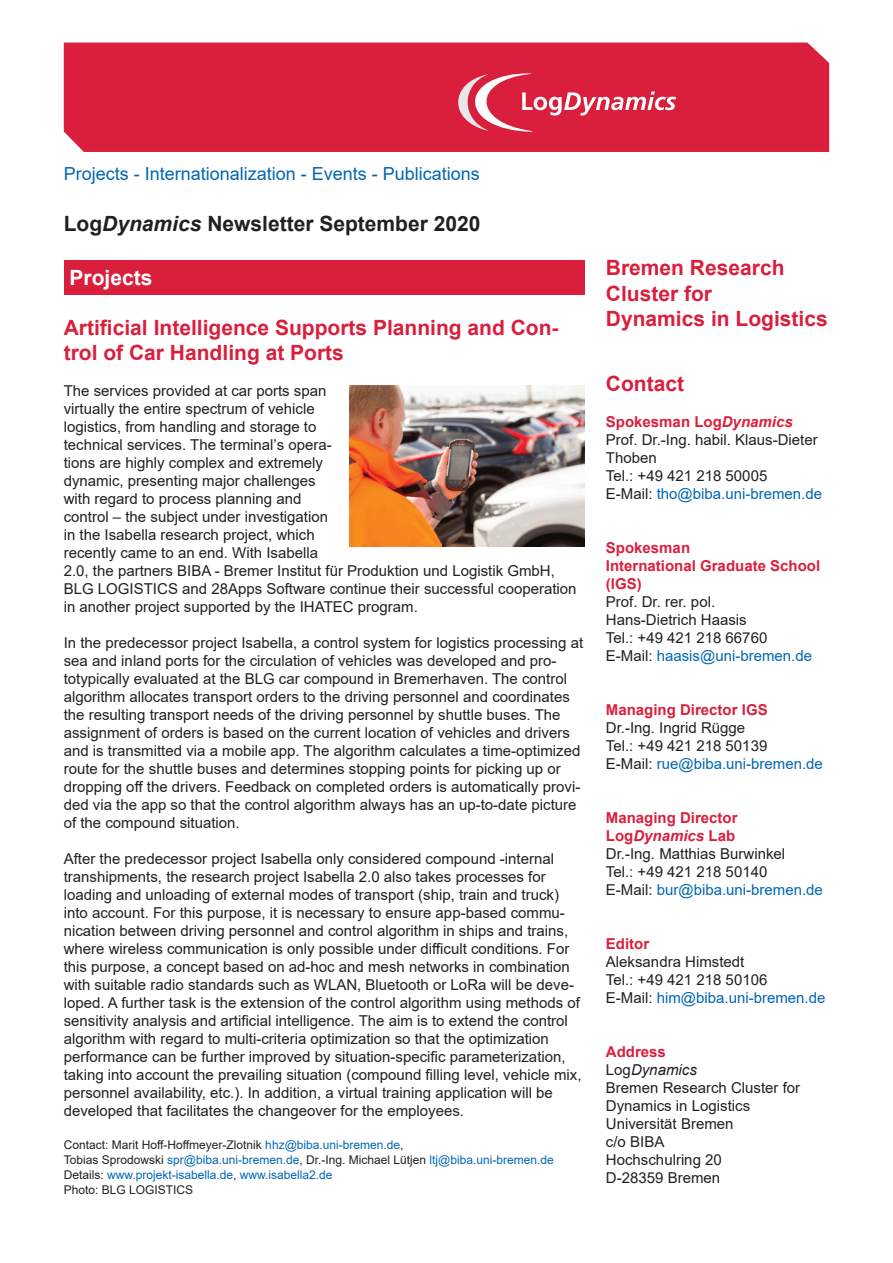
<style>
.page{position:relative;width:893px;height:1263px;background:#fff}
.page>*{position:absolute;margin:0;border:0;box-sizing:border-box;transform-origin:0 0}
.t1{font:700 21px/25.2px "Arial";color:#da1f3d}
.t2{font:700 21px "Arial";color:#231f20}
.t3{font:700 21px "Arial";color:#fff}
.t4{font:18px "Arial";color:#0166b3}
.t5{font:15px/18px "Arial";color:#231f20}
.t6{font:700 15px/18px "Arial";color:#da1f3d}
.t7{font:12px/15px "Arial";color:#0166b3}
.s1{font-style:italic}
.s2{color:#231f20}
.s3{font-weight:700;color:#da1f3d}
.s4{font-weight:700;font-style:italic;color:#da1f3d}
.s5{color:#0166b3}
</style>
<div class="page">
<div style="left:64px;top:260px;width:521px;height:34px;background:#da1f3d"></div>
<div style="left:64px;top:43px;width:765px;height:109px;background:#da1f3d"></div>
<svg style="left:448px;top:73px;width:228px;height:59px;background:#df435c"></svg>
<img style="left:350px;top:385px;width:234px;height:161px">
<p class="t4" style="left:64px;top:161px;width:418px">Projects - Internationalization - Events - Publications</p>
<h1 class="t2" style="left:64px;top:209px;width:418px">Log<span class="s1">Dynamics</span> Newsletter September 2020</h1>
<h1 class="t3" style="left:70px;top:263px;width:84px">Projects</h1>
<h1 class="t1" style="left:64px;top:315px;width:496px">Artificial Intelligence Supports Planning and Con&shy;trol of Car Handling at Ports</h1>
<p class="t5" style="left:64px;top:381px;width:514px">The services provided at car ports span<br>virtually the entire spectrum of vehicle<br>logistics, from handling and storage to<br>technical services. The terminal’s opera-<br>tions are highly complex and extremely<br>dynamic, presenting major challenges<br>with regard to process planning and<br>control – the subject under investigation<br>in the Isabella research project, which<br>recently came to an end. With Isabella<br>2.0, the partners BIBA - Bremer Institut für Produktion und Logistik GmbH, BLG LOGISTICS and 28Apps Software continue their successful cooperation in another project supported by the IHATEC program.</p>
<p class="t5" style="left:64px;top:633px;width:521px">In the predecessor project Isabella, a control system for logistics processing at sea and inland ports for the circulation of vehicles was developed and pro&shy;totypically evaluated at the BLG car compound in Bremerhaven. The control algorithm allocates transport orders to the driving personnel and coordinates the resulting transport needs of the driving personnel by shuttle buses. The assignment of orders is based on the current location of vehicles and drivers and is transmitted via a mobile app. The algorithm calculates a time-optimized route for the shuttle buses and determines stopping points for picking up or dropping off the drivers. Feedback on completed orders is automatically provi&shy;ded via the app so that the control algorithm always has an up-to-date picture of the compound situation.</p>
<p class="t5" style="left:64px;top:849px;width:519px">After the predecessor project Isabella only considered compound -internal transhipments, the research project Isabella 2.0 also takes processes for loading and unloading of external modes of transport (ship, train and truck) into account. For this purpose, it is necessary to ensure app-based commu&shy;nication between driving personnel and control algorithm in ships and trains, where wireless communication is only possible under difficult conditions. For this purpose, a concept based on ad-hoc and mesh networks in combination with suitable radio standards such as WLAN, Bluetooth or LoRa will be deve&shy;loped. A further task is the extension of the control algorithm using methods of sensitivity analysis and artificial intelligence. The aim is to extend the control algorithm with regard to multi-criteria optimization so that the optimization performance can be further improved by situation-specific parameterization, taking into account the prevailing situation (compound filling level, vehicle mix, personnel availability, etc.). In addition, a virtual training application will be developed that facilitates the changeover for the employees.</p>
<p class="t7" style="left:64px;top:1137px;width:491px"><span class="s2">Contact: Marit Hoff-Hoffmeyer-Zlotnik</span> hhz@biba.uni-bremen.de<span class="s2">,<br>Tobias Sprodowski</span> spr@biba.uni-bremen.de<span class="s2">, Dr.-Ing. Michael Lütjen</span> ltj@biba.uni-bremen.de <span class="s2">Details:</span> www.projekt-isabella.de<span class="s2">,</span> www.isabella2.de<br><span class="s2">Photo: BLG LOGISTICS</span></p>
<h1 class="t1" style="left:606px;top:256px;width:223px">Bremen Research<br>Cluster for<br>Dynamics in Logistics</h1>
<h1 class="t1" style="left:606px;top:371px;width:80px">Contact</h1>
<p class="t5" style="left:606px;top:412px;width:218px"><span class="s3">Spokesman Log</span><span class="s4">Dynamics<br></span>Prof. Dr.-Ing. habil. Klaus-Dieter<br>Thoben<br>Tel.: +49 421 218 50005<br>E-Mail: <span class="s5">tho@biba.uni-bremen.de</span></p>
<p class="t6" style="left:606px;top:539px;width:216px">Spokesman<br>International Graduate School (IGS)</p>
<p class="t5" style="left:606px;top:592px;width:208px">Prof. Dr. rer. pol.<br>Hans-Dietrich Haasis<br>Tel.: +49 421 218 66760<br>E-Mail: <span class="s5">haasis@uni-bremen.de</span></p>
<p class="t6" style="left:606px;top:701px;width:163px">Managing Director IGS</p>
<p class="t5" style="left:606px;top:718px;width:218px">Dr.-Ing. Ingrid Rügge<br>Tel.: +49 421 218 50139<br>E-Mail: <span class="s5">rue@biba.uni-bremen.de</span></p>
<p class="t5" style="left:606px;top:808px;width:218px"><span class="s3">Managing Director<br>Log</span><span class="s4">Dynamics</span> <span class="s3">Lab<br></span>Dr.-Ing. Matthias Burwinkel<br>Tel.: +49 421 218 50140<br>E-Mail: <span class="s5">bur@biba.uni-bremen.de</span></p>
<p class="t6" style="left:606px;top:935px;width:45px">Editor</p>
<p class="t5" style="left:606px;top:952px;width:221px">Aleksandra Himstedt<br>Tel.: +49 421 218 50106<br>E-Mail: <span class="s5">him@biba.uni-bremen.de</span></p>
<p class="t5" style="left:606px;top:1042px;width:196px"><span class="s3">Address<br></span>Log<span class="s1">Dynamics<br></span>Bremen Research Cluster for<br>Dynamics in Logistics<br>Universität Bremen<br>c/o BIBA<br>Hochschulring 20<br>D-28359 Bremen</p>
</div>
